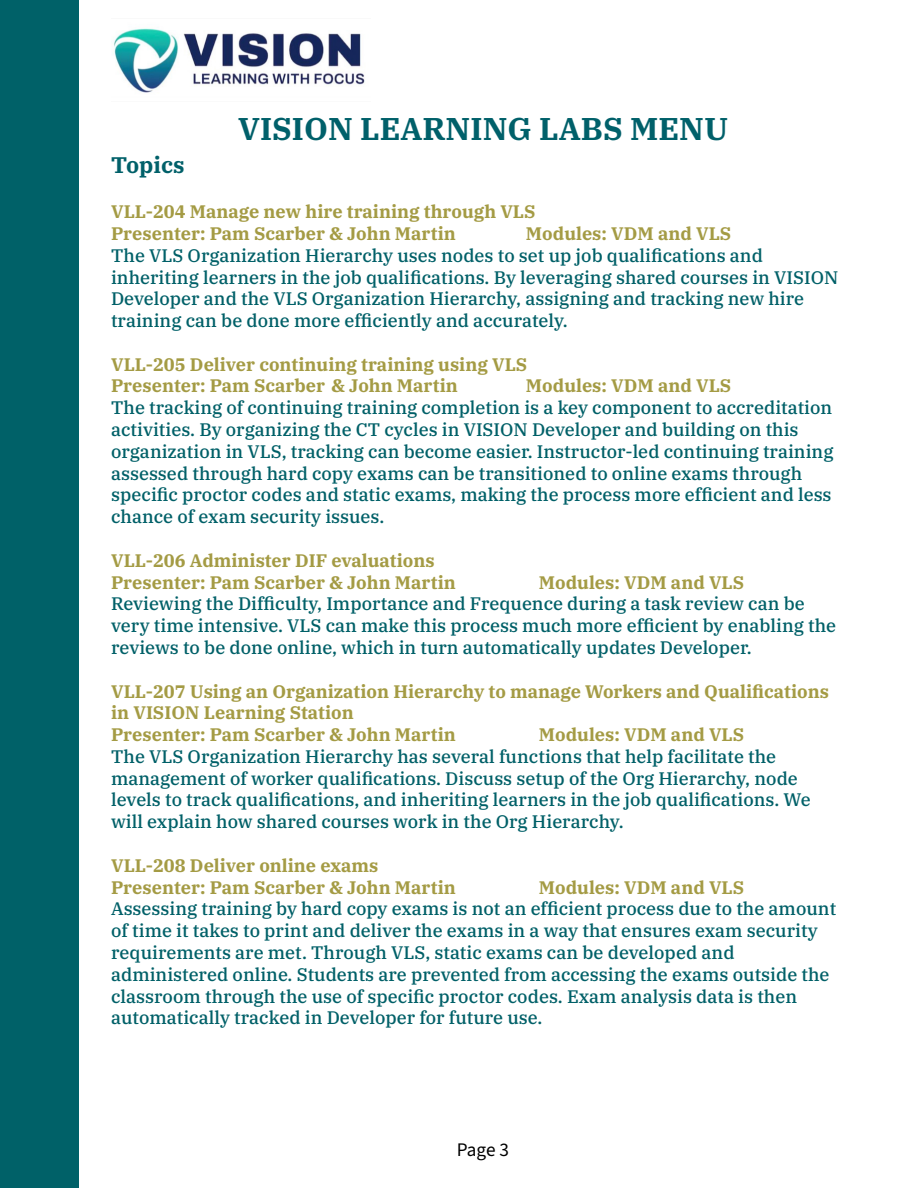
<style>
.page{position:relative;width:918px;height:1188px;background:#fff}
.page>*{position:absolute;margin:0;border:0;box-sizing:border-box;transform-origin:0 0}
.t1{font:700 31.5px "IBM Plex Serif";color:#00606a}
.t2{font:700 22.65px "IBM Plex Serif";color:#006069}
.t3{font:19.2px "Source Sans 3";color:#000}
.t4{font:500 18.15px/21.8px "IBM Plex Serif";color:#006068}
.t5{font:700 18.15px/21.8px "IBM Plex Serif";color:#a49b44}
</style>
<div class="page">
<img style="left:113px;top:28px;width:252px;height:65px">
<div style="left:0;top:0;width:79px;height:1188px;background:#006168"></div>
<p class="t2" style="left:111px;top:147px;width:75px">Topics</p>
<h1 class="t1" style="left:238px;top:104px;width:492px">VISION LEARNING LABS MENU</h1>
<p class="t5" style="left:111px;top:199px;width:426px">VLL-204 Manage new hire training through VLS<br>Presenter: Pam Scarber &amp; John Martin</p>
<p class="t5" style="left:526px;top:221px;width:207px">Modules: VDM and VLS</p>
<p class="t4" style="left:111px;top:243px;width:729px">The VLS Organization Hierarchy uses nodes to set up job qualifications and inheriting learners in the job qualifications. By leveraging shared courses in VISION Developer and the VLS Organization Hierarchy, assigning and tracking new hire training can be done more efficiently and accurately.</p>
<p class="t5" style="left:111px;top:352px;width:418px">VLL-205 Deliver continuing training using VLS<br>Presenter: Pam Scarber &amp; John Martin</p>
<p class="t5" style="left:526px;top:374px;width:207px">Modules: VDM and VLS</p>
<p class="t4" style="left:111px;top:396px;width:724px">The tracking of continuing training completion is a key component to accreditation activities. By organizing the CT cycles in VISION Developer and building on this organization in VLS, tracking can become easier. Instructor-led continuing training assessed through hard copy exams can be transitioned to online exams through specific proctor codes and static exams, making the process more efficient and less chance of exam security issues.</p>
<p class="t5" style="left:111px;top:548px;width:346px">VLL-206 Administer DIF evaluations<br>Presenter: Pam Scarber &amp; John Martin</p>
<p class="t5" style="left:539px;top:570px;width:207px">Modules: VDM and VLS</p>
<p class="t4" style="left:111px;top:592px;width:727px">Reviewing the Difficulty, Importance and Frequence during a task review can be very time intensive. VLS can make this process much more efficient by enabling the reviews to be done online, which in turn automatically updates Developer.</p>
<p class="t5" style="left:111px;top:679px;width:719px">VLL-207 Using an Organization Hierarchy to manage Workers and Qualifications in VISION Learning Station<br>Presenter: Pam Scarber &amp; John Martin</p>
<p class="t5" style="left:539px;top:722px;width:207px">Modules: VDM and VLS</p>
<p class="t4" style="left:111px;top:744px;width:701px">The VLS Organization Hierarchy has several functions that help facilitate the management of worker qualifications. Discuss setup of the Org Hierarchy, node levels to track qualifications, and inheriting learners in the job qualifications. We will explain how shared courses work in the Org Hierarchy.</p>
<p class="t5" style="left:111px;top:853px;width:346px">VLL-208 Deliver online exams<br>Presenter: Pam Scarber &amp; John Martin</p>
<p class="t5" style="left:539px;top:875px;width:207px">Modules: VDM and VLS</p>
<p class="t4" style="left:111px;top:897px;width:727px">Assessing training by hard copy exams is not an efficient process due to the amount of time it takes to print and deliver the exams in a way that ensures exam security requirements are met. Through VLS, static exams can be developed and administered online. Students are prevented from accessing the exams outside the classroom through the use of specific proctor codes. Exam analysis data is then automatically tracked in Developer for future use.</p>
<p class="t3" style="left:457px;top:1138px;width:54px">Page 3</p>
</div>
